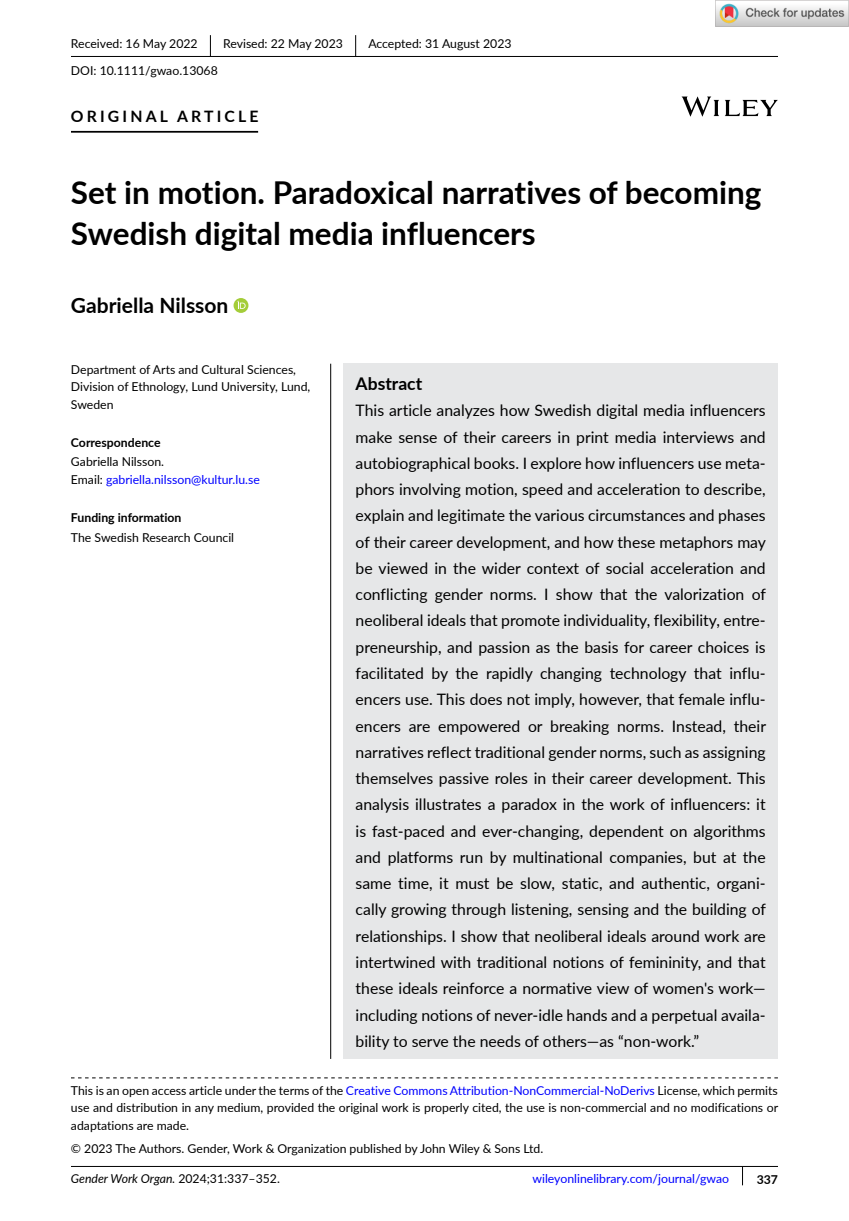
<style>
.page{position:relative;width:849px;height:1221px;background:#fff}
.page>*{position:absolute;margin:0;border:0;box-sizing:border-box;transform-origin:0 0}
.t1{font:700 31.5px/40.2px "Lato";color:#000}
.t2{font:700 21px "Lato";color:#000}
.t3{font:700 17.5px "Lato";color:#000}
.t4{font:15.75px/26.2px "Lato";color:#000;text-align:justify}
.t5{font:700 15.75px "Lato";letter-spacing:.2em;color:#000}
.t6{font:12.25px/17.5px "Lato";color:#000}
.t7{font:12.25px/17.5px "Lato";color:#00f}
.t8{font:700 12.25px "Lato";color:#000}
.t9{font:italic 12.25px "Lato";color:#000}
.s1{color:#000}
.s2{color:#00f}
.s3{font-style:normal}
</style>
<div class="page">
<div style="left:343px;top:363px;width:434px;height:695px;background:#e6e7e8"></div>
<hr style="left:71px;top:56px;width:706px;height:1px;background:#000">
<hr style="left:71px;top:131px;width:187px;height:2px;background:#000">
<div style="left:233px;top:298px;width:15px;height:15px;background:#a4cd39;border-radius:50%"></div>
<svg style="left:237px;top:301px;width:8px;height:8px"></svg>
<svg style="left:210px;top:35px;width:1px;height:21px"></svg>
<svg style="left:355px;top:35px;width:1px;height:21px"></svg>
<hr style="left:71px;top:1165px;width:706px;height:1px;background:#000">
<svg style="left:71px;top:1077px;width:706px;height:1px"></svg>
<svg style="left:681px;top:96px;width:96px;height:21px"></svg>
<hr style="left:330px;top:363px;width:1px;height:695px;background:#000">
<img style="left:715px;top:0;width:133px;height:26px">
<p class="t6" style="left:71px;top:35px;width:128px">Received: 16 May 2022</p>
<p class="t6" style="left:223px;top:35px;width:121px">Revised: 22 May 2023</p>
<p class="t6" style="left:368px;top:35px;width:145px">Accepted: 31 August 2023</p>
<p class="t6" style="left:71px;top:61px;width:148px">DOI: 10.1111/gwao.13068</p>
<p class="t5" style="left:71px;top:105px;width:189px">ORIGINAL ARTICLE</p>
<h1 class="t1" style="left:71px;top:171px;width:691px">Set in motion. Paradoxical narratives of becoming<br>Swedish digital media influencers</h1>
<h2 class="t2" style="left:71px;top:290px;width:159px">Gabriella Nilsson</h2>
<p class="t6" style="left:71px;top:360px;width:241px">Department of Arts and Cultural Sciences,<br>Division of Ethnology, Lund University, Lund,<br>Sweden</p>
<p class="t8" style="left:71px;top:433px;width:91px">Correspondence</p>
<p class="t7" style="left:71px;top:452px;width:190px"><span class="s1">Gabriella Nilsson.<br>Email:</span> gabriella.nilsson@kultur.lu.se</p>
<p class="t8" style="left:71px;top:509px;width:112px">Funding information</p>
<p class="t6" style="left:71px;top:528px;width:165px">The Swedish Research Council</p>
<p class="t3" style="left:355px;top:371px;width:68px">Abstract</p>
<p class="t4" style="left:355px;top:397px;width:412px">This article analyzes how Swedish digital media influencers make sense of their careers in print media interviews and autobiographical books. I explore how influencers use meta&shy;phors involving motion, speed and acceleration to describe, explain and legitimate the various circumstances and phases of their career development, and how these metaphors may be viewed in the wider context of social acceleration and conflicting gender norms. I show that the valorization of neoliberal ideals that promote individuality, flexibility, entre&shy;preneurship, and passion as the basis for career choices is facilitated by the rapidly changing technology that influ&shy;encers use. This does not imply, however, that female influ&shy;encers are empowered or breaking norms. Instead, their narratives reflect traditional gender norms, such as assigning themselves passive roles in their career development. This analysis illustrates a paradox in the work of influencers: it is fast-paced and ever-changing, dependent on algorithms and platforms run by multinational companies, but at the same time, it must be slow, static, and authentic, organi&shy;cally growing through listening, sensing and the building of relationships. I show that neoliberal ideals around work are intertwined with traditional notions of femininity, and that these ideals reinforce a normative view of women's work— including notions of never-idle hands and a perpetual availa&shy;bility to serve the needs of others—as “non-work.”</p>
<p class="t6" style="left:71px;top:1081px;width:708px;text-align:justify">This is an open access article under the terms of the <span class="s2">Creative Commons Attribution-NonCommercial-NoDerivs</span> License, which permits use and distribution in any medium, provided the original work is properly cited, the use is non-commercial and no modifications or adaptations are made.</p>
<p class="t6" style="left:71px;top:1138px;width:473px">© 2023 The Authors. Gender, Work &amp; Organization published by John Wiley &amp; Sons Ltd.</p>
<p class="t9" style="left:71px;top:1170px;width:210px">Gender Work Organ. <span class="s3">2024;31:337–352.</span></p>
<p class="t7" style="left:532px;top:1169px;width:198px">wileyonlinelibrary.com/journal/gwao</p>
<p class="t8" style="left:756px;top:1169px;width:23px">337</p>
</div>
